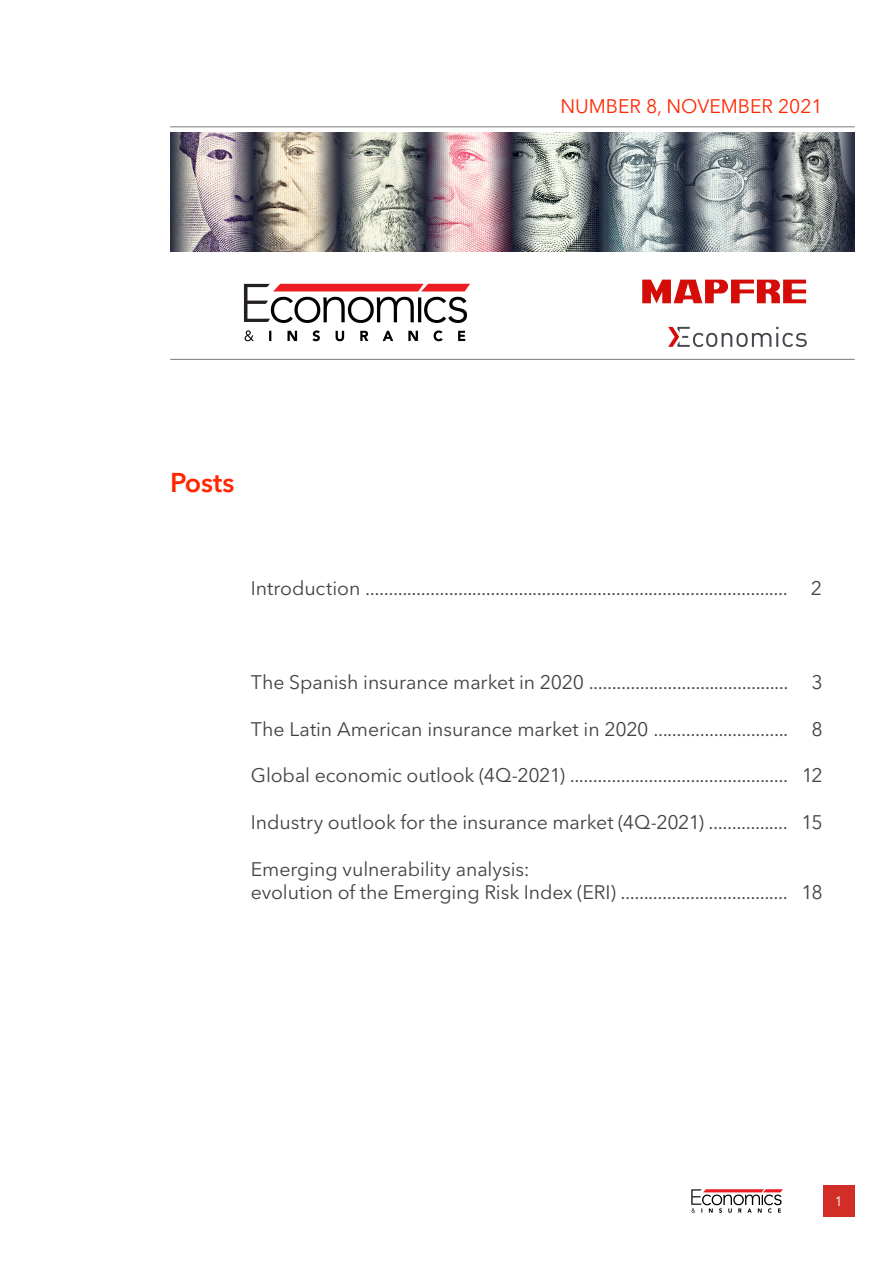
<style>
.page{position:relative;width:893px;height:1263px;background:#fff}
.page>*{position:absolute;margin:0;border:0;box-sizing:border-box;transform-origin:0 0}
.t1{font:600 27px "Avenir Next LT Pro";color:#ff2600}
.t2{font:19.5px/23.4px "Avenir Next LT Pro";letter-spacing:-.005em;color:#424242}
.t3{font:19.5px "Avenir Next LT Pro";color:#ff2600}
.t4{font:13.5px "Avenir Next LT Pro";color:#fff}
</style>
<div class="page">
<hr style="left:170px;top:359px;width:685px;height:1px;background:#797979">
<hr style="left:170px;top:126px;width:685px;height:1px;background:#797979">
<div style="left:823px;top:1185px;width:32px;height:32px;background:#d12e27"></div>
<img style="left:243px;top:283px;width:227px;height:59px">
<img style="left:170px;top:133px;width:685px;height:119px">
<img style="left:642px;top:279px;width:165px;height:67px">
<img style="left:691px;top:1189px;width:92px;height:24px">
<p class="t3" style="left:560px;top:98px;width:264px">NUMBER 8, NOVEMBER 2021</p>
<h1 class="t1" style="left:170px;top:472px;width:66px">Posts</h1>
<p class="t2" style="left:251px;top:578px;width:573px">Introduction ........................................................................................... 2</p>
<p class="t2" style="left:251px;top:672px;width:573px">The Spanish insurance market in 2020 ........................................... 3</p>
<p class="t2" style="left:251px;top:718px;width:573px">The Latin American insurance market in 2020 ............................. 8</p>
<p class="t2" style="left:251px;top:765px;width:573px">Global economic outlook (4Q-2021) ............................................... 12</p>
<p class="t2" style="left:251px;top:812px;width:573px">Industry outlook for the insurance market (4Q-2021) ................. 15</p>
<p class="t2" style="left:251px;top:859px;width:573px">Emerging vulnerability analysis:<br>evolution of the Emerging Risk Index (ERI) .................................... 18</p>
<p class="t4" style="left:835px;top:1195px;width:9px">1</p>
</div>
